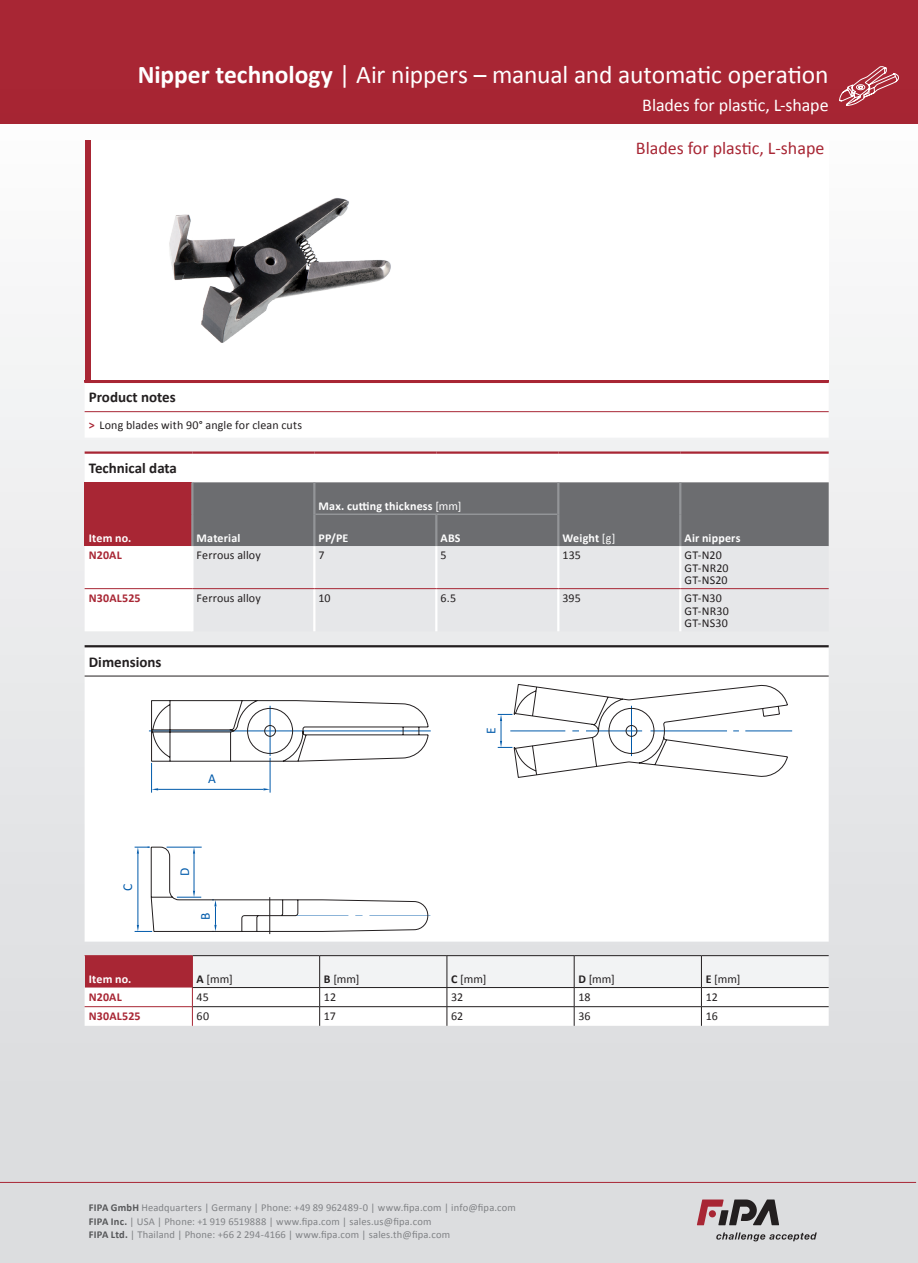
<style>
.page{position:relative;width:918px;height:1263px;background:#fff}
.page>*{position:absolute;margin:0;border:0;box-sizing:border-box;transform-origin:0 0}
.t1{font:25.5px "Calibri";letter-spacing:-.01em;color:#fff}
.t2{font:18px "Calibri";letter-spacing:-.01em;color:#fff}
.t3{font:18px "Calibri";color:#a82634}
.t4{font:700 15px "Calibri";color:#231f20}
.t5{font:13.5px "Calibri";color:#015aaa}
.t6{font:12px/12.6px "Calibri";letter-spacing:.01em;color:#231f20}
.t7{font:700 12px "Calibri";letter-spacing:.015em;color:#fff}
.t8{font:700 12px "Calibri";letter-spacing:.01em;color:#a82634}
.t9{font:10.5px/13.5px "Calibri";letter-spacing:.015em;color:#808285}
.s1{font-weight:700}
.s2{font-weight:700;color:#a82634}
.s3{font-weight:400}
.s4{font-weight:700;color:#57585a}
</style>
<div class="page">
<div style="left:0;top:84px;width:918px;height:1179px;background:linear-gradient(to bottom,#fcfcfc,#d7d8db)"></div>
<div style="left:0;top:0;width:918px;height:123px;background:#a82634"></div>
<svg style="left:839px;top:66px;width:60px;height:40px"></svg>
<div style="left:88px;top:140px;width:741px;height:243px;background:#fff"></div>
<div style="left:85px;top:140px;width:6px;height:243px;background:#a82634"></div>
<img style="left:169px;top:198px;width:222px;height:145px">
<svg style="left:85px;top:383px;width:744px;height:55px"></svg>
<hr style="left:85px;top:381px;width:744px;height:2px;background:#a82634">
<hr style="left:85px;top:411px;width:744px;height:1px;background:#a82634">
<svg style="left:85px;top:454px;width:744px;height:177px"></svg>
<div style="left:85px;top:482px;width:107px;height:64px;background:#a82634"></div>
<div style="left:194px;top:482px;width:635px;height:64px;background:#6c6d70"></div>
<div style="left:194px;top:546px;width:635px;height:85px;background:#e6e7e9"></div>
<hr style="left:85px;top:451px;width:107px;height:3px;background:#a82634">
<hr style="left:192px;top:451px;width:122px;height:3px;background:#a82634">
<hr style="left:314px;top:451px;width:122px;height:3px;background:#a82634">
<hr style="left:436px;top:451px;width:122px;height:3px;background:#a82634">
<hr style="left:558px;top:451px;width:122px;height:3px;background:#a82634">
<hr style="left:680px;top:451px;width:149px;height:3px;background:#a82634">
<hr style="left:191px;top:482px;width:3px;height:32px;background:#939598">
<hr style="left:313px;top:482px;width:2px;height:32px;background:#939598">
<hr style="left:557px;top:482px;width:2px;height:32px;background:#939598">
<hr style="left:679px;top:482px;width:2px;height:32px;background:#939598">
<hr style="left:191px;top:514px;width:3px;height:32px;background:#939598">
<hr style="left:313px;top:514px;width:2px;height:32px;background:#939598">
<hr style="left:435px;top:515px;width:2px;height:31px;background:#939598">
<hr style="left:557px;top:514px;width:2px;height:32px;background:#939598">
<hr style="left:679px;top:514px;width:2px;height:32px;background:#939598">
<hr style="left:315px;top:513px;width:121px;height:2px;background:#939598">
<hr style="left:436px;top:513px;width:121px;height:2px;background:#939598">
<hr style="left:191px;top:546px;width:3px;height:42px;background:#fff">
<hr style="left:313px;top:546px;width:2px;height:42px;background:#fff">
<hr style="left:435px;top:546px;width:2px;height:42px;background:#fff">
<hr style="left:557px;top:546px;width:2px;height:42px;background:#fff">
<hr style="left:679px;top:546px;width:2px;height:42px;background:#fff">
<hr style="left:191px;top:589px;width:3px;height:42px;background:#fff">
<hr style="left:313px;top:589px;width:2px;height:42px;background:#fff">
<hr style="left:435px;top:589px;width:2px;height:42px;background:#fff">
<hr style="left:557px;top:589px;width:2px;height:42px;background:#fff">
<hr style="left:679px;top:589px;width:2px;height:42px;background:#fff">
<hr style="left:85px;top:588px;width:107px;height:1px;background:#a82634">
<hr style="left:192px;top:588px;width:122px;height:1px;background:#a82634">
<hr style="left:314px;top:588px;width:122px;height:1px;background:#a82634">
<hr style="left:436px;top:588px;width:122px;height:1px;background:#a82634">
<hr style="left:558px;top:588px;width:122px;height:1px;background:#a82634">
<hr style="left:680px;top:588px;width:149px;height:1px;background:#a82634">
<svg style="left:85px;top:647px;width:744px;height:295px"></svg>
<hr style="left:85px;top:645px;width:744px;height:2px;background:#231f20">
<hr style="left:85px;top:676px;width:744px;height:1px;background:#231f20">
<hr style="left:138px;top:854px;width:1px;height:71px;background:#015aaa">
<svg style="left:135px;top:925px;width:15px;height:7px"></svg>
<svg style="left:135px;top:847px;width:15px;height:7px"></svg>
<hr style="left:269px;top:897px;width:1px;height:37px;background:#231f20">
<hr style="left:745px;top:731px;width:47px;height:1px;background:#015aaa">
<hr style="left:149px;top:731px;width:282px;height:1px;background:#015aaa">
<svg style="left:150px;top:684px;width:639px;height:248px"></svg>
<hr style="left:85px;top:955px;width:108px;height:1px;background:#a82634">
<hr style="left:193px;top:955px;width:127px;height:1px;background:#231f20">
<hr style="left:320px;top:955px;width:127px;height:1px;background:#231f20">
<hr style="left:447px;top:955px;width:127px;height:1px;background:#231f20">
<hr style="left:574px;top:955px;width:127px;height:1px;background:#231f20">
<hr style="left:701px;top:955px;width:128px;height:1px;background:#231f20">
<svg style="left:85px;top:956px;width:744px;height:70px"></svg>
<svg style="left:716px;top:1232px;width:101px;height:9px"></svg>
<svg style="left:697px;top:1199px;width:82px;height:26px;background:#887376"></svg>
<hr style="left:0;top:1182px;width:916px;height:1px;background:#a82634">
<h1 class="t1" style="left:138px;top:58px;width:692px"><span class="s1">Nipper technology</span> | Air nippers – manual and automatic operation</h1>
<h2 class="t2" style="left:642px;top:94px;width:188px">Blades for plastic, L-shape</h2>
<h2 class="t3" style="left:636px;top:136px;width:190px">Blades for plastic, L-shape</h2>
<h3 class="t4" style="left:89px;top:388px;width:88px">Product notes</h3>
<p class="t6" style="left:89px;top:419px;width:215px"><span class="s2">&gt;</span> Long blades with 90° angle for clean cuts</p>
<h3 class="t4" style="left:89px;top:458px;width:90px">Technical data</h3>
<p class="t7" style="left:89px;top:530px;width:44px">Item no.</p>
<p class="t7" style="left:197px;top:530px;width:45px">Material</p>
<p class="t7" style="left:319px;top:498px;width:144px">Max. cutting thickness <span class="s3">[mm]</span></p>
<p class="t7" style="left:319px;top:530px;width:31px">PP/PE</p>
<p class="t7" style="left:441px;top:530px;width:22px">ABS</p>
<p class="t7" style="left:563px;top:530px;width:54px">Weight <span class="s3">[g]</span></p>
<p class="t7" style="left:685px;top:530px;width:58px">Air nippers</p>
<p class="t8" style="left:89px;top:547px;width:34px">N20AL</p>
<p class="t6" style="left:197px;top:549px;width:66px">Ferrous alloy</p>
<p class="t6" style="left:319px;top:549px;width:8px">7</p>
<p class="t6" style="left:441px;top:549px;width:8px">5</p>
<p class="t6" style="left:563px;top:549px;width:20px">135</p>
<p class="t6" style="left:685px;top:549px;width:46px">GT-N20<br>GT-NR20<br>GT-NS20</p>
<p class="t8" style="left:89px;top:590px;width:53px">N30AL525</p>
<p class="t6" style="left:197px;top:592px;width:66px">Ferrous alloy</p>
<p class="t6" style="left:319px;top:592px;width:14px">10</p>
<p class="t6" style="left:441px;top:592px;width:17px">6.5</p>
<p class="t6" style="left:563px;top:592px;width:20px">395</p>
<p class="t6" style="left:685px;top:592px;width:46px">GT-N30<br>GT-NR30<br>GT-NS30</p>
<h3 class="t4" style="left:89px;top:652px;width:74px">Dimensions</h3>
<p class="t5" style="left:119px;top:891px;width:9px;rotate:-90deg">C</p>
<p class="t5" style="left:208px;top:770px;width:9px">A</p>
<p class="t5" style="left:176px;top:876px;width:10px;rotate:-90deg">D</p>
<p class="t5" style="left:197px;top:919px;width:9px;rotate:-90deg">B</p>
<p class="t5" style="left:482px;top:734px;width:8px;rotate:-90deg">E</p>
<p class="t7" style="left:89px;top:972px;width:44px">Item no.</p>
<p class="t6" style="left:197px;top:973px;width:38px"><span class="s1">A</span> [mm]</p>
<p class="t6" style="left:324px;top:973px;width:37px"><span class="s1">B</span> [mm]</p>
<p class="t6" style="left:451px;top:973px;width:37px"><span class="s1">C</span> [mm]</p>
<p class="t6" style="left:578px;top:973px;width:38px"><span class="s1">D</span> [mm]</p>
<p class="t6" style="left:706px;top:973px;width:36px"><span class="s1">E</span> [mm]</p>
<p class="t8" style="left:89px;top:989px;width:34px">N20AL</p>
<p class="t6" style="left:197px;top:990px;width:14px">45</p>
<p class="t6" style="left:324px;top:990px;width:14px">12</p>
<p class="t6" style="left:451px;top:990px;width:14px">32</p>
<p class="t6" style="left:578px;top:990px;width:14px">18</p>
<p class="t6" style="left:706px;top:990px;width:14px">12</p>
<p class="t8" style="left:89px;top:1008px;width:53px">N30AL525</p>
<p class="t6" style="left:197px;top:1010px;width:14px">60</p>
<p class="t6" style="left:324px;top:1010px;width:13px">17</p>
<p class="t6" style="left:451px;top:1010px;width:14px">62</p>
<p class="t6" style="left:578px;top:1010px;width:14px">36</p>
<p class="t6" style="left:706px;top:1010px;width:14px">16</p>
<p class="t9" style="left:89px;top:1201px;width:429px"><span class="s4">FIPA GmbH</span> Headquarters | Germany | Phone: +49 89 962489-0 | www.fipa.com | info@fipa.com<br><span class="s4">FIPA Inc.</span> | USA | Phone: +1 919 6519888 | www.fipa.com | sales.us@fipa.com<br><span class="s4">FIPA Ltd.</span> | Thailand | Phone: +66 2 294-4166 | www.fipa.com | sales.th@fipa.com</p>
</div>
